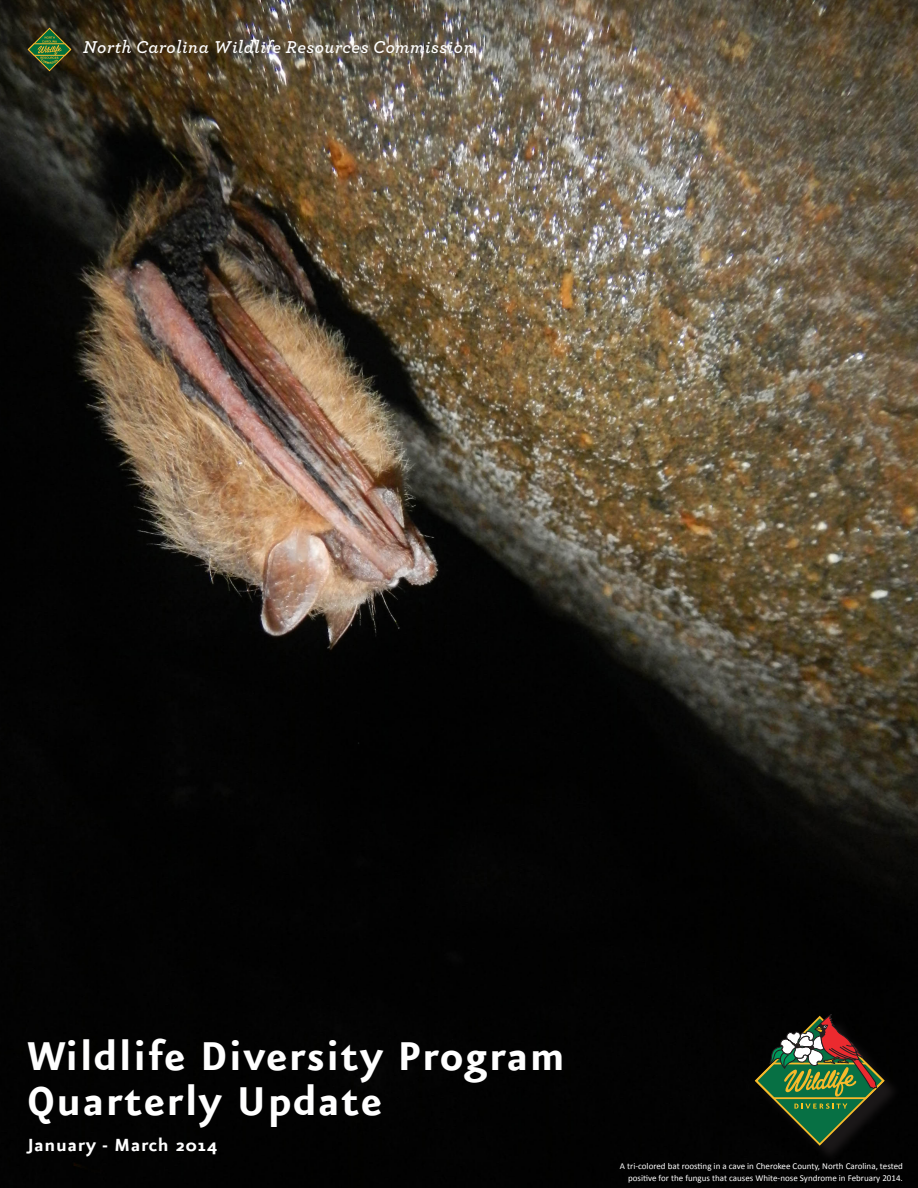
<style>
.page{position:relative;width:918px;height:1188px;background:#fff}
.page>*{position:absolute;margin:0;border:0;box-sizing:border-box;transform-origin:0 0}
.t1{font:700 48px "Eureka Sans";letter-spacing:.03em;color:#fff}
.t2{font:700 21px "Eureka Sans";letter-spacing:.035em;color:#fff}
.t3{font:italic 600 18px "Archer";letter-spacing:.03em;color:#fff}
.t4{font:9px/12px "Calibri";color:#fff;text-align:right}
</style>
<div class="page">
<img style="left:0;top:0;width:918px;height:1188px">
<svg style="left:27px;top:27px;width:45px;height:45px;background:#3b5023"></svg>
<div style="left:758px;top:1018px;width:144px;height:145px;background:#020202"></div>
<svg style="left:755px;top:1014px;width:130px;height:132px"></svg>
<p class="t3" style="left:83px;top:34px;width:392px">North Carolina Wildlife Resources Commission</p>
<p class="t1" style="left:27px;top:1030px;width:539px">Wildlife Diversity Program</p>
<p class="t1" style="left:27px;top:1076px;width:357px">Quarterly Update</p>
<p class="t2" style="left:27px;top:1134px;width:193px">January - March 2014</p>
<p class="t4" style="left:620px;top:1160px;width:284px">A tri-colored bat roosting in a cave in Cherokee County, North Carolina, tested positive for the fungus that causes White-nose Syndrome in February 2014.</p>
</div>
